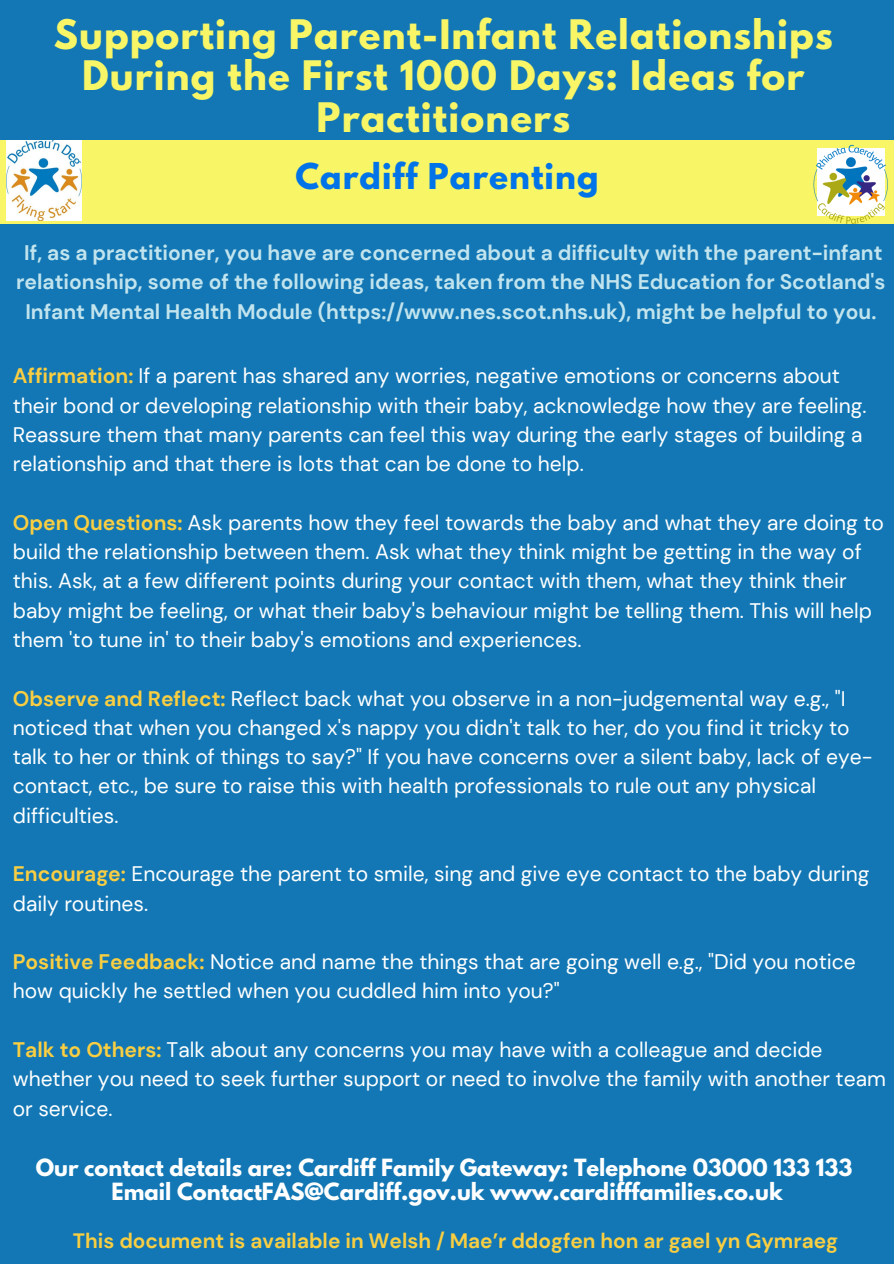
<style>
.page{position:relative;width:894px;height:1264px;background:#fff}
.page>*{position:absolute;margin:0;border:0;box-sizing:border-box;transform-origin:0 0}
.t1{font:700 36px/41.7px "League Spartan";letter-spacing:.03em;color:#f8f667;text-align:center}
.t2{font:700 31.5px "League Spartan";letter-spacing:.03em;color:#0073e8}
.t3{font:21px/29.2px "DM Sans";color:#fff}
.t4{font:700 21px/29.2px "DM Sans";color:#c1e4ee;text-align:center}
.t5{font:700 21px "League Spartan";color:#fff}
.t6{font:700 20.85px "DM Sans";color:#f9ce42}
.s1{font-weight:700;color:#f9ce42}
</style>
<div class="page">
<div style="left:0;top:0;width:893px;height:1263px;background:#1277b4"></div>
<div style="left:0;top:140px;width:893px;height:83px;background:#f8f667"></div>
<img style="left:6px;top:140px;width:76px;height:80px">
<img style="left:808px;top:144px;width:83px;height:80px">
<p class="t1" style="left:54px;top:18px;width:780px">Supporting Parent-Infant Relationships</p>
<p class="t1" style="left:82px;top:59px;width:723px">During the First 1000 Days: Ideas for<br>Practitioners</p>
<p class="t2" style="left:295px;top:160px;width:304px">Cardiff Parenting</p>
<p class="t4" style="left:16px;top:238px;width:870px">If, as a practitioner, you have are concerned about a difficulty with the parent-infant relationship, some of the following ideas, taken from the NHS Education for Scotland's<br>Infant Mental Health Module (https://www.nes.scot.nhs.uk), might be helpful to you.</p>
<p class="t3" style="left:13px;top:361px;width:855px"><span class="s1">Affirmation:</span> If a parent has shared any worries, negative emotions or concerns about their bond or developing relationship with their baby, acknowledge how they are feeling.<br>Reassure them that many parents can feel this way during the early stages of building a relationship and that there is lots that can be done to help.</p>
<p class="t3" style="left:13px;top:508px;width:872px"><span class="s1">Open Questions:</span> Ask parents how they feel towards the baby and what they are doing to build the relationship between them. Ask what they think might be getting in the way of this. Ask, at a few different points during your contact with them, what they think their baby might be feeling, or what their baby's behaviour might be telling them. This will help them 'to tune in' to their baby's emotions and experiences.</p>
<p class="t3" style="left:13px;top:683px;width:861px"><span class="s1">Observe and Reflect:</span> Reflect back what you observe in a non-judgemental way e.g., "I noticed that when you changed x's nappy you didn't talk to her, do you find it tricky to talk to her or think of things to say?" If you have concerns over a silent baby, lack of eye&shy;contact, etc., be sure to raise this with health professionals to rule out any physical difficulties.</p>
<p class="t3" style="left:13px;top:859px;width:857px"><span class="s1">Encourage:</span> Encourage the parent to smile, sing and give eye contact to the baby during daily routines.</p>
<p class="t3" style="left:13px;top:947px;width:844px"><span class="s1">Positive Feedback:</span> Notice and name the things that are going well e.g., "Did you notice how quickly he settled when you cuddled him into you?"</p>
<p class="t3" style="left:13px;top:1035px;width:874px"><span class="s1">Talk to Others:</span> Talk about any concerns you may have with a colleague and decide whether you need to seek further support or need to involve the family with another team or service.</p>
<p class="t5" style="left:36px;top:1156px;width:818px">Our contact details are: Cardiff Family Gateway: Telephone 03000 133 133</p>
<p class="t5" style="left:111px;top:1181px;width:672px">Email ContactFAS@Cardiff.gov.uk www.cardifffamilies.co.uk</p>
<p class="t6" style="left:73px;top:1226px;width:766px">This document is available in Welsh / Mae’r ddogfen hon ar gael yn Gymraeg</p>
</div>
